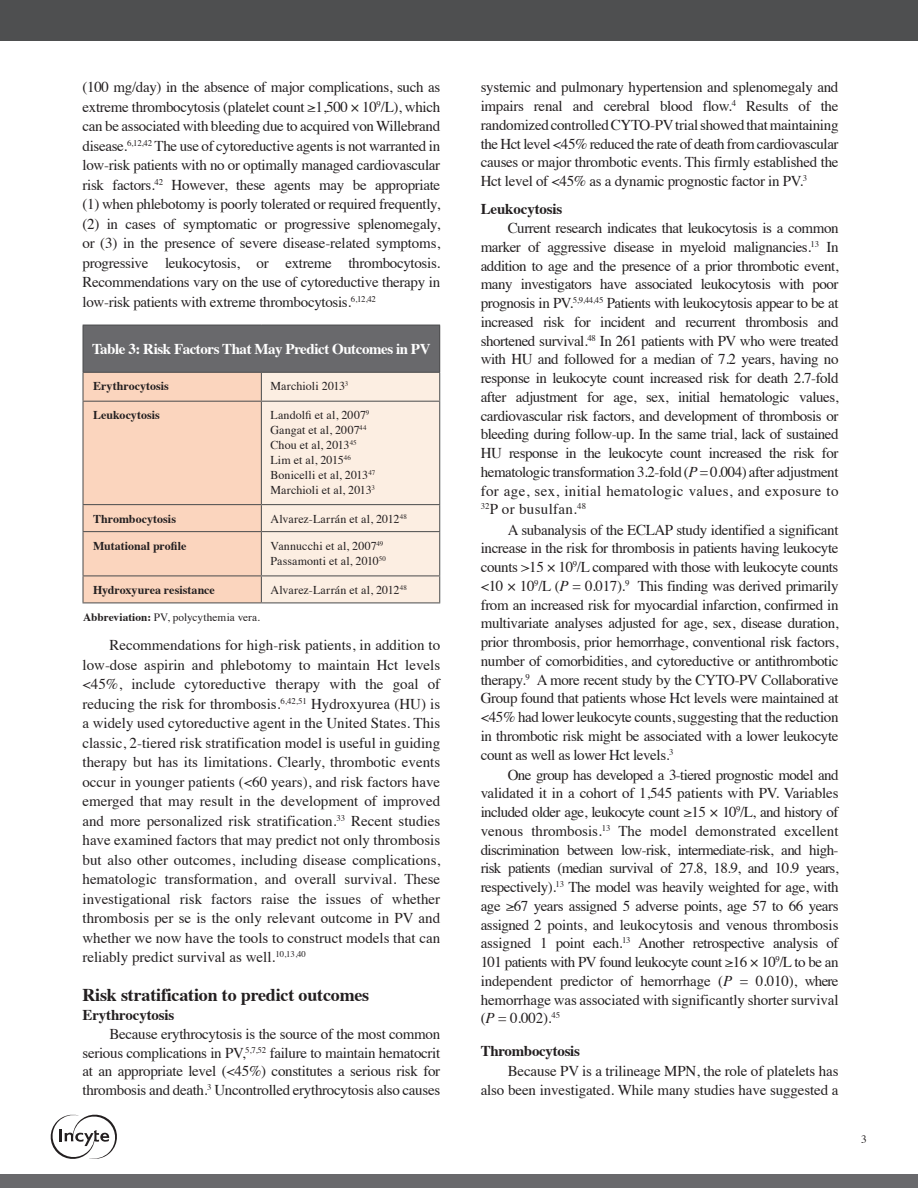
<style>
.page{position:relative;width:918px;height:1188px;background:#fff}
.page>*{position:absolute;margin:0;border:0;box-sizing:border-box;transform-origin:0 0}
.t1{font:700 18px "Times";letter-spacing:-.01em;color:#231f20}
.t2{font:15px/18.8px "Times";letter-spacing:-.01em;color:#231f20;text-align:justify}
.t3{font:700 15px "Times";letter-spacing:-.03em;color:#fff}
.t4{font:700 15px "Times";letter-spacing:-.01em;color:#231f20}
.t5{font:12px/15px "Times";letter-spacing:.01em;color:#231f20}
.t6{font:700 12px "Times";letter-spacing:.005em;color:#231f20}
.t7{font:11.25px "Times";letter-spacing:.005em;color:#231f20}
.s1{font-weight:700}
.s2{font-style:italic}
</style>
<div class="page">
<div style="left:0;top:1174px;width:918px;height:14px;background:#69696c"></div>
<div style="left:0;top:0;width:918px;height:40px;background:#4e4f50"></div>
<svg style="left:51px;top:1115px;width:66px;height:44px"></svg>
<div style="left:83px;top:325px;width:357px;height:47px;background:#69696c"></div>
<svg style="left:83px;top:373px;width:357px;height:229px;background:#f7ddcc"></svg>
<hr style="left:83px;top:602px;width:178px;height:1px;background:#4b4c4d">
<hr style="left:261px;top:602px;width:179px;height:1px;background:#4b4c4d">
<hr style="left:83px;top:325px;width:178px;height:1px;background:#4b4c4d">
<hr style="left:83px;top:325px;width:1px;height:47px;background:#4b4c4d">
<hr style="left:261px;top:325px;width:179px;height:1px;background:#4b4c4d">
<hr style="left:439px;top:325px;width:1px;height:47px;background:#4b4c4d">
<hr style="left:83px;top:372px;width:178px;height:1px;background:#4b4c4d">
<hr style="left:261px;top:372px;width:179px;height:1px;background:#4b4c4d">
<p class="t2" style="left:82px;top:76px;width:359px;line-height:19.5px">(100 mg/day) in the absence of major complications, such as extreme thrombocytosis (platelet count ≥1,500 × 10<sup>9</sup>/L), which can be associated with bleeding due to acquired von Willebrand disease.<sup>6,12,42</sup> The use of cytoreductive agents is not warranted in low-risk patients with no or optimally managed cardiovascular risk factors.<sup>42</sup> However, these agents may be appropriate (1) when phlebotomy is poorly tolerated or required frequently, (2) in cases of symptomatic or progressive splenomegaly, or (3) in the presence of severe disease-related symptoms, progressive leukocytosis, or extreme thrombocytosis.<br>Recommendations vary on the use of cytoreductive therapy in low-risk patients with extreme thrombocytosis.<sup>6,12,42</sup></p>
<p class="t3" style="left:92px;top:335px;width:340px">Table 3: Risk Factors That May Predict Outcomes in PV</p>
<p class="t6" style="left:93px;top:375px;width:77px">Erythrocytosis</p>
<p class="t5" style="left:270px;top:378px;width:79px">Marchioli 2013<sup>3</sup></p>
<p class="t6" style="left:93px;top:404px;width:68px">Leukocytosis</p>
<p class="t5" style="left:270px;top:407px;width:106px">Landolfi et al, 2007<sup>9<br></sup>Gangat et al, 2007<sup>44<br></sup>Chou et al, 2013<sup>45<br></sup>Lim et al, 2015<sup>46<br></sup>Bonicelli et al, 2013<sup>47<br></sup>Marchioli et al, 2013<sup>3</sup></p>
<p class="t6" style="left:93px;top:507px;width:84px">Thrombocytosis</p>
<p class="t5" style="left:270px;top:510px;width:138px">Alvarez-Larrán et al, 2012<sup>48</sup></p>
<p class="t6" style="left:93px;top:534px;width:95px">Mutational profile</p>
<p class="t5" style="left:270px;top:537px;width:117px">Vannucchi et al, 2007<sup>49<br></sup>Passamonti et al, 2010<sup>50</sup></p>
<p class="t6" style="left:93px;top:578px;width:123px">Hydroxyurea resistance</p>
<p class="t5" style="left:270px;top:581px;width:138px">Alvarez-Larrán et al, 2012<sup>48</sup></p>
<p class="t7" style="left:83px;top:606px;width:179px"><span class="s1">Abbreviation:</span> PV, polycythemia vera.</p>
<p class="t2" style="left:82px;top:634px;width:359px;line-height:19.5px;text-indent:27px">Recommendations for high-risk patients, in addition to low-dose aspirin and phlebotomy to maintain Hct levels &lt;45%, include cytoreductive therapy with the goal of reducing the risk for thrombosis.<sup>6,42,51</sup> Hydroxyurea (HU) is a widely used cytoreductive agent in the United States. This classic, 2-tiered risk stratification model is useful in guiding therapy but has its limitations. Clearly, thrombotic events occur in younger patients (&lt;60 years), and risk factors have emerged that may result in the development of improved and more personalized risk stratification.<sup>33</sup> Recent studies have examined factors that may predict not only thrombosis but also other outcomes, including disease complications, hematologic transformation, and overall survival. These investigational risk factors raise the issues of whether thrombosis per se is the only relevant outcome in PV and whether we now have the tools to construct models that can reliably predict survival as well.<sup>10,13,40</sup></p>
<p class="t1" style="left:83px;top:978px;width:288px">Risk stratification to predict outcomes</p>
<p class="t4" style="left:83px;top:1001px;width:93px">Erythrocytosis</p>
<p class="t2" style="left:83px;top:1023px;width:359px;text-indent:27px">Because erythrocytosis is the source of the most common serious complications in PV,<sup>5,7,52</sup> failure to maintain hematocrit at an appropriate level (&lt;45%) constitutes a serious risk for thrombosis and death.<sup>3</sup> Uncontrolled erythrocytosis also causes</p>
<p class="t2" style="left:481px;top:77px;width:359px">systemic and pulmonary hypertension and splenomegaly and impairs renal and cerebral blood flow.<sup>4</sup> Results of the randomized controlled CYTO-PV trial showed that maintaining the Hct level &lt;45% reduced the rate of death from cardiovascular causes or major thrombotic events. This firmly established the Hct level of &lt;45% as a dynamic prognostic factor in PV.<sup>3</sup></p>
<p class="t4" style="left:481px;top:195px;width:83px">Leukocytosis</p>
<p class="t2" style="left:481px;top:218px;width:359px;text-indent:27px">Current research indicates that leukocytosis is a common marker of aggressive disease in myeloid malignancies.<sup>13</sup> In addition to age and the presence of a prior thrombotic event, many investigators have associated leukocytosis with poor prognosis in PV.<sup>5,9,44,45</sup> Patients with leukocytosis appear to be at increased risk for incident and recurrent thrombosis and shortened survival.<sup>48</sup> In 261 patients with PV who were treated with HU and followed for a median of 7.2 years, having no response in leukocyte count increased risk for death 2.7-fold after adjustment for age, sex, initial hematologic values, cardiovascular risk factors, and development of thrombosis or bleeding during follow-up. In the same trial, lack of sustained HU response in the leukocyte count increased the risk for hematologic transformation 3.2-fold (<span class="s2">P</span> = 0.004) after adjustment for age, sex, initial hematologic values, and exposure to <sup>32</sup>P or busulfan.<sup>48</sup></p>
<p class="t2" style="left:481px;top:519px;width:359px;text-indent:27px">A subanalysis of the ECLAP study identified a significant increase in the risk for thrombosis in patients having leukocyte counts &gt;15 × 10<sup>9</sup>/L compared with those with leukocyte counts &lt;10 × 10<sup>9</sup>/L (<span class="s2">P</span> = 0.017).<sup>9</sup> This finding was derived primarily from an increased risk for myocardial infarction, confirmed in multivariate analyses adjusted for age, sex, disease duration, prior thrombosis, prior hemorrhage, conventional risk factors, number of comorbidities, and cytoreductive or antithrombotic therapy.<sup>9</sup> A more recent study by the CYTO-PV Collaborative Group found that patients whose Hct levels were maintained at &lt;45% had lower leukocyte counts, suggesting that the reduction in thrombotic risk might be associated with a lower leukocyte count as well as lower Hct levels.<sup>3</sup></p>
<p class="t2" style="left:481px;top:764px;width:359px;text-indent:27px">One group has developed a 3-tiered prognostic model and validated it in a cohort of 1,545 patients with PV. Variables included older age, leukocyte count ≥15 × 10<sup>9</sup>/L, and history of venous thrombosis.<sup>13</sup> The model demonstrated excellent discrimination between low-risk, intermediate-risk, and high&shy;risk patients (median survival of 27.8, 18.9, and 10.9 years, respectively).<sup>13</sup> The model was heavily weighted for age, with age ≥67 years assigned 5 adverse points, age 57 to 66 years assigned 2 points, and leukocytosis and venous thrombosis assigned 1 point each.<sup>13</sup> Another retrospective analysis of 101 patients with PV found leukocyte count ≥16 × 10<sup>9</sup>/L to be an independent predictor of hemorrhage (<span class="s2">P</span> = 0.010), where hemorrhage was associated with significantly shorter survival (<span class="s2">P</span> = 0.002).<sup>45</sup></p>
<p class="t4" style="left:481px;top:1037px;width:101px">Thrombocytosis</p>
<p class="t2" style="left:481px;top:1060px;width:359px;line-height:19.5px;text-align:right">Because PV is a trilineage MPN, the role of platelets has also been investigated. While many studies have suggested a</p>
<p class="t7" style="left:861px;top:1129px;width:7px">3</p>
</div>
